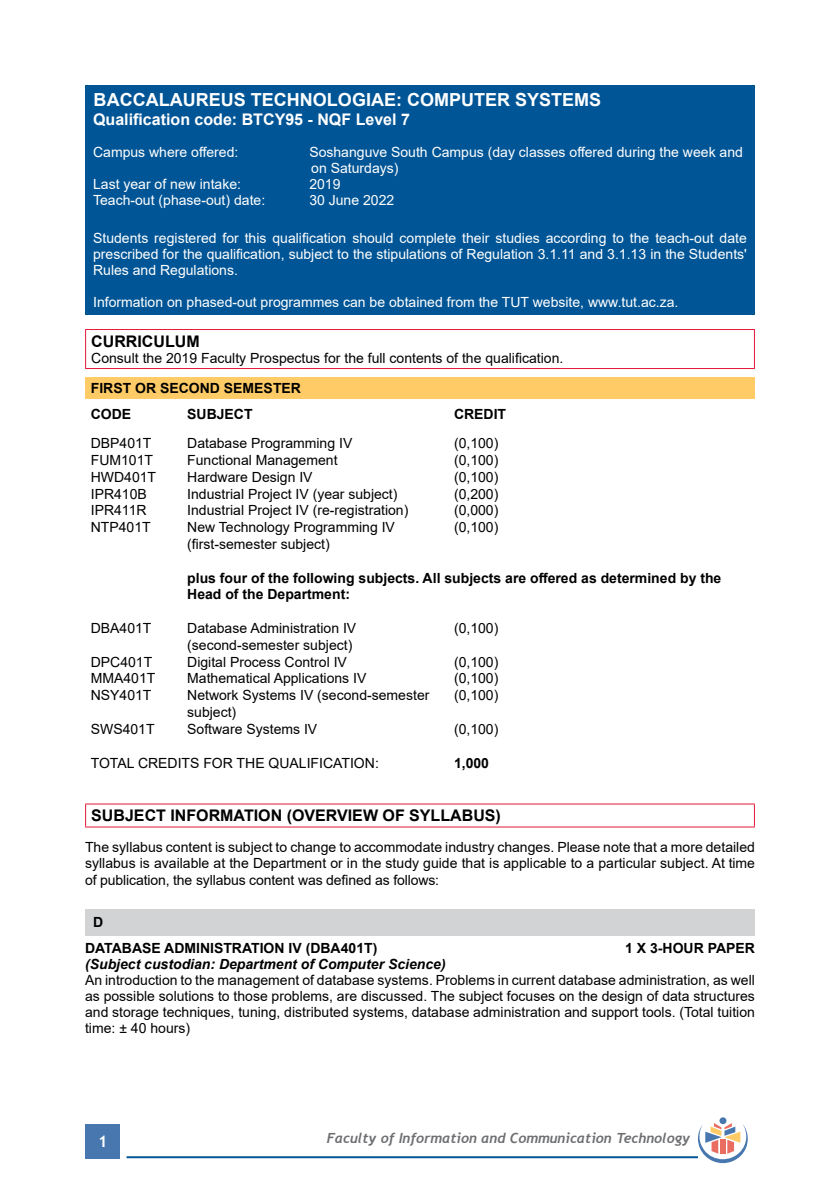
<style>
.page{position:relative;width:840px;height:1191px;background:#fff}
.page>*{position:absolute;margin:0;border:0;box-sizing:border-box;transform-origin:0 0}
.t1{font:700 18px "Arial";color:#fff}
.t2{font:700 16px "Arial";color:#000}
.t3{font:700 16px "Arial";color:#fff}
.t4{font:700 16px "Trebuchet MS";color:#fff}
.t5{font:14px/16px "Arial";color:#000;text-align:justify}
.t6{font:14px/16px "Arial";color:#fff}
.t7{font:700 14px/26.4px "Arial";color:#000}
.t8{font:italic 700 14px "Trebuchet";color:#6d6e71}
.t9{font:italic 700 14px "Arial";color:#000}
</style>
<div class="page">
<div style="left:86px;top:1124px;width:34px;height:34px;background:#4777ae"></div>
<hr style="left:126px;top:1156px;width:571px;height:2px;background:#005596">
<div style="left:719px;top:1117px;width:7px;height:7px;background:#4777ae;border-radius:50%"></div>
<svg style="left:697px;top:1123px;width:50px;height:40px"></svg>
<div style="left:85px;top:85px;width:669px;height:230px;background:#005596"></div>
<hr style="left:85px;top:329px;width:669px;height:1px;background:#e31837">
<hr style="left:85px;top:330px;width:1px;height:38px;background:#e31837">
<hr style="left:753px;top:330px;width:1px;height:38px;background:#e31837">
<hr style="left:85px;top:368px;width:669px;height:1px;background:#e31837">
<div style="left:85px;top:377px;width:669px;height:21px;background:#ffcb66"></div>
<hr style="left:85px;top:803px;width:669px;height:1px;background:#e31837">
<svg style="left:85px;top:804px;width:1px;height:22px"></svg>
<svg style="left:753px;top:804px;width:1px;height:22px"></svg>
<hr style="left:85px;top:826px;width:669px;height:1px;background:#e31837">
<div style="left:85px;top:909px;width:669px;height:26px;background:#d1d3d4"></div>
<p class="t1" style="left:93px;top:87px;width:509px">BACCALAUREUS TECHNOLOGIAE: COMPUTER SYSTEMS</p>
<p class="t3" style="left:93px;top:108px;width:318px">Qualification code: BTCY95 - NQF Level 7</p>
<p class="t6" style="left:93px;top:144px;width:147px">Campus where offered:</p>
<p class="t6" style="left:309px;top:144px;width:435px">Soshanguve South Campus (day classes offered during the week and on Saturdays)</p>
<p class="t6" style="left:93px;top:176px;width:149px">Last year of new intake:</p>
<p class="t6" style="left:309px;top:176px;width:33px">2019</p>
<p class="t6" style="left:93px;top:192px;width:173px">Teach-out (phase-out) date:</p>
<p class="t6" style="left:309px;top:192px;width:86px">30 June 2022</p>
<p class="t6" style="left:93px;top:230px;width:655px;text-align:justify">Students registered for this qualification should complete their studies according to the teach-out date prescribed for the qualification, subject to the stipulations of Regulation 3.1.11 and 3.1.13 in the Students' Rules and Regulations.</p>
<p class="t6" style="left:93px;top:294px;width:586px">Information on phased-out programmes can be obtained from the TUT website, www.tut.ac.za.</p>
<p class="t2" style="left:91px;top:330px;width:110px">CURRICULUM</p>
<p class="t5" style="left:91px;top:350px;width:473px">Consult the 2019 Faculty Prospectus for the full contents of the qualification.</p>
<p class="t7" style="left:91px;top:375px;width:212px">FIRST OR SECOND SEMESTER<br>CODE</p>
<p class="t7" style="left:187px;top:401px;width:67px">SUBJECT</p>
<p class="t7" style="left:454px;top:401px;width:54px">CREDIT</p>
<p class="t5" style="left:91px;top:435px;width:62px">DBP401T</p>
<p class="t5" style="left:187px;top:435px;width:166px">Database Programming IV</p>
<p class="t5" style="left:454px;top:435px;width:46px">(0,100)</p>
<p class="t5" style="left:91px;top:452px;width:64px">FUM101T</p>
<p class="t5" style="left:187px;top:452px;width:152px">Functional Management</p>
<p class="t5" style="left:454px;top:452px;width:46px">(0,100)</p>
<p class="t5" style="left:91px;top:469px;width:67px">HWD401T</p>
<p class="t5" style="left:187px;top:469px;width:127px">Hardware Design IV</p>
<p class="t5" style="left:454px;top:469px;width:46px">(0,100)</p>
<p class="t5" style="left:91px;top:485px;width:58px">IPR410B</p>
<p class="t5" style="left:187px;top:485px;width:212px">Industrial Project IV (year subject)</p>
<p class="t5" style="left:454px;top:485px;width:46px">(0,200)</p>
<p class="t5" style="left:91px;top:502px;width:57px">IPR411R</p>
<p class="t5" style="left:187px;top:502px;width:222px">Industrial Project IV (re-registration)</p>
<p class="t5" style="left:454px;top:502px;width:46px">(0,000)</p>
<p class="t5" style="left:91px;top:519px;width:61px">NTP401T</p>
<p class="t5" style="left:187px;top:519px;width:209px">New Technology Programming IV</p>
<p class="t5" style="left:454px;top:519px;width:46px">(0,100)</p>
<p class="t5" style="left:187px;top:536px;width:144px">(first-semester subject)</p>
<p class="t7" style="left:187px;top:569px;width:535px;line-height:16.8px">plus four of the following subjects. All subjects are offered as determined by the<br>Head of the Department:</p>
<p class="t5" style="left:91px;top:620px;width:62px">DBA401T</p>
<p class="t5" style="left:187px;top:620px;width:170px">Database Administration IV</p>
<p class="t5" style="left:454px;top:620px;width:46px">(0,100)</p>
<p class="t5" style="left:187px;top:637px;width:166px">(second-semester subject)</p>
<p class="t5" style="left:91px;top:653px;width:63px">DPC401T</p>
<p class="t5" style="left:187px;top:653px;width:161px">Digital Process Control IV</p>
<p class="t5" style="left:454px;top:653px;width:46px">(0,100)</p>
<p class="t5" style="left:91px;top:670px;width:66px">MMA401T</p>
<p class="t5" style="left:187px;top:670px;width:180px">Mathematical Applications IV</p>
<p class="t5" style="left:454px;top:670px;width:46px">(0,100)</p>
<p class="t5" style="left:91px;top:687px;width:62px">NSY401T</p>
<p class="t5" style="left:187px;top:687px;width:243px">Network Systems IV (second-semester</p>
<p class="t5" style="left:454px;top:687px;width:46px">(0,100)</p>
<p class="t5" style="left:187px;top:704px;width:51px">subject)</p>
<p class="t5" style="left:91px;top:721px;width:65px">SWS401T</p>
<p class="t5" style="left:187px;top:721px;width:131px">Software Systems IV</p>
<p class="t5" style="left:454px;top:721px;width:46px">(0,100)</p>
<p class="t5" style="left:91px;top:754px;width:289px">TOTAL CREDITS FOR THE QUALIFICATION:</p>
<p class="t7" style="left:454px;top:749px;width:37px">1,000</p>
<p class="t2" style="left:91px;top:804px;width:411px">SUBJECT INFORMATION (OVERVIEW OF SYLLABUS)</p>
<p class="t5" style="left:85px;top:838px;width:671px;line-height:16.8px">The syllabus content is subject to change to accommodate industry changes. Please note that a more detailed syllabus is available at the Department or in the study guide that is applicable to a particular subject. At time of publication, the syllabus content was defined as follows:</p>
<p class="t7" style="left:85px;top:909px;width:293px;text-indent:8px">D<br>DATABASE ADMINISTRATION IV (DBA401T)</p>
<p class="t7" style="left:624px;top:935px;width:131px">1 X 3-HOUR PAPER</p>
<p class="t9" style="left:85px;top:955px;width:362px">(Subject custodian: Department of Computer Science)</p>
<p class="t5" style="left:85px;top:972px;width:671px">An introduction to the management of database systems. Problems in current database administration, as well as possible solutions to those problems, are discussed. The subject focuses on the design of data structures and storage techniques, tuning, distributed systems, database administration and support tools. (Total tuition time: ± 40 hours)</p>
<p class="t4" style="left:98px;top:1131px;width:11px">1</p>
<p class="t8" style="left:326px;top:1129px;width:365px">Faculty of Information and Communication Technology</p>
</div>
